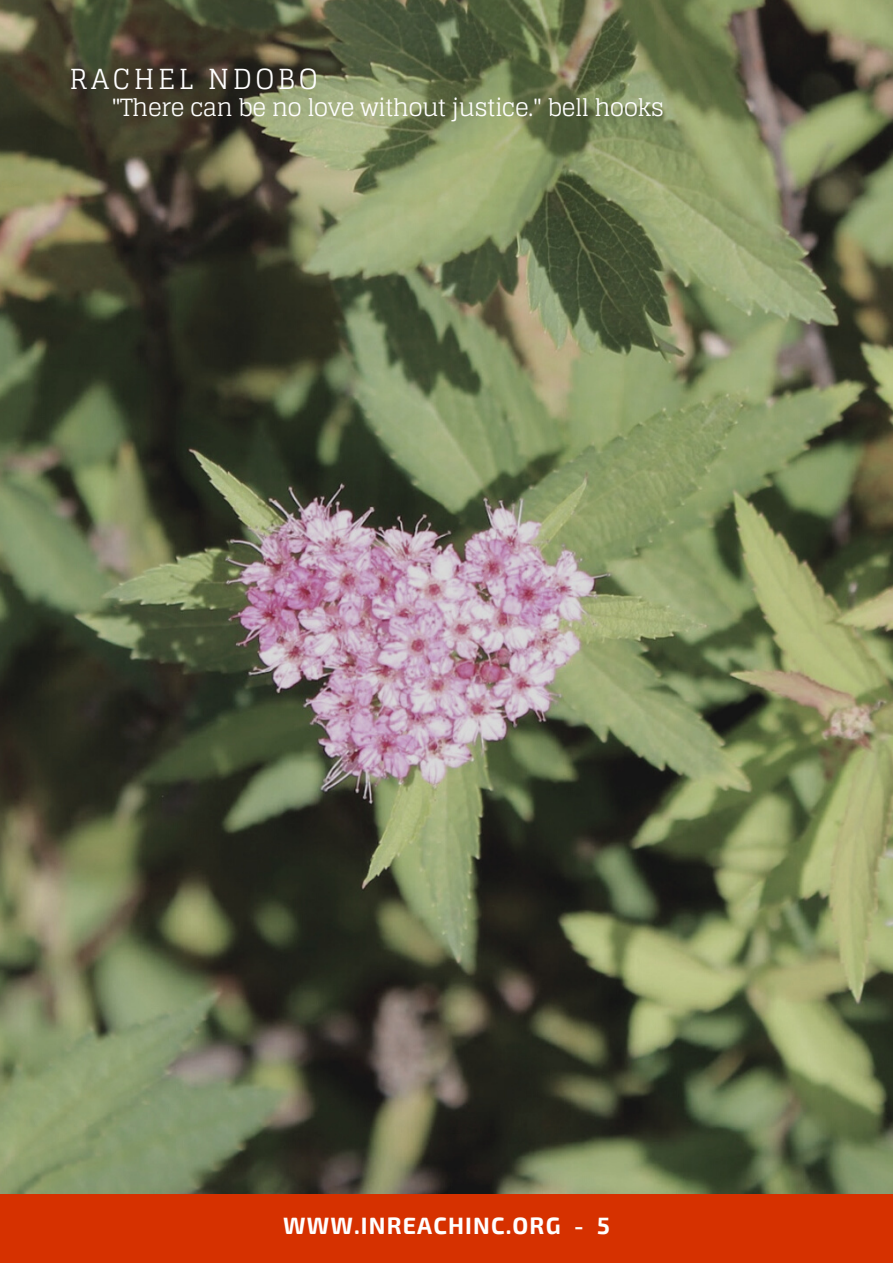
<style>
.page{position:relative;width:893px;height:1264px;background:#fff}
.page>*{position:absolute;margin:0;border:0;box-sizing:border-box;transform-origin:0 0}
.t1{font:27.6px "Glegoo";letter-spacing:.13em;color:#fff}
.t2{font:23.7px "Glegoo";letter-spacing:-.03em;color:#fff}
.t3{font:700 23.1px "Exo 2";letter-spacing:.05em;color:#fff}
</style>
<div class="page">
<img style="left:0;top:0;width:892px;height:1194px">
<div style="left:0;top:1194px;width:892px;height:68px;background:#d63100"></div>
<p class="t1" style="left:69px;top:63px;width:250px">RACHEL NDOBO</p>
<p class="t2" style="left:111px;top:94px;width:554px">"There can be no love without justice." bell hooks</p>
<p class="t3" style="left:283px;top:1210px;width:328px">WWW.INREACHINC.ORG - 5</p>
</div>
